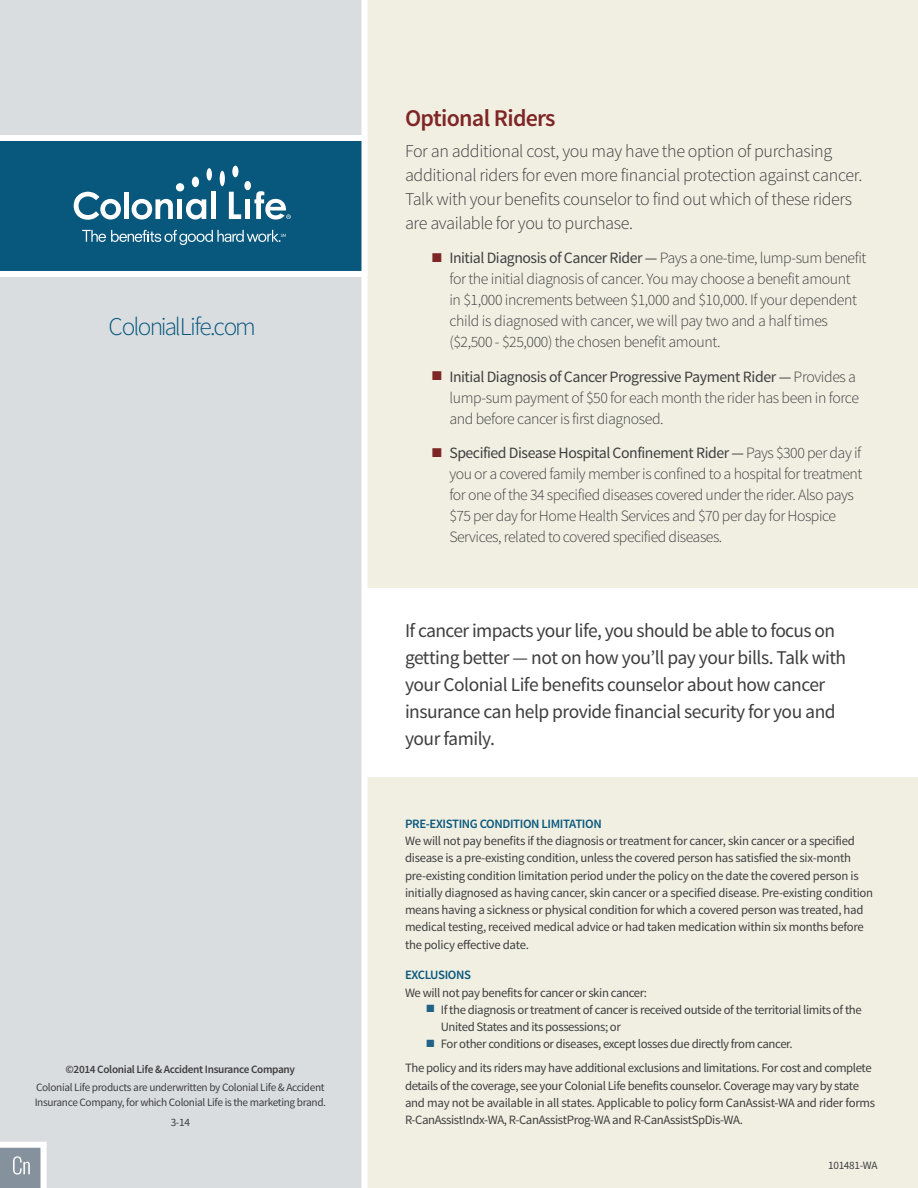
<style>
.page{position:relative;width:918px;height:1188px;background:#fff}
.page>*{position:absolute;margin:0;border:0;box-sizing:border-box;transform-origin:0 0}
.t1{font:300 25.5px "Source Sans Pro";letter-spacing:-.07em;color:#08587e}
.t2{font:600 24px "Source Sans Pro";letter-spacing:-.03em;color:#7e2625}
.t3{font:19.5px/27px "Source Sans Pro";letter-spacing:-.025em;color:#3e3e3f}
.t4{font:300 18px/24px "Source Sans Pro";letter-spacing:-.02em;color:#3e3e3f}
.t5{font:300 15.75px/21px "Source Sans Pro";letter-spacing:-.025em;color:#3e3e3f}
.t6{font:12.75px/17.2px "Source Sans Pro";letter-spacing:-.03em;color:#3e3e3f}
.t7{font:600 12.75px "Source Sans Pro";letter-spacing:-.03em;color:#08587e}
.t8{font:11.25px/15px "Source Sans Pro";letter-spacing:-.03em;color:#3e3e3f}
.t9{font:600 11.25px "Source Sans Pro";letter-spacing:-.03em;color:#3e3e3f}
.s1{color:#7e2625}
.s2{font-weight:400}
.s3{color:#226287}
</style>
<div class="page">
<div style="left:367px;top:0;width:551px;height:1188px;background:#f1efe2"></div>
<div style="left:368px;top:588px;width:550px;height:189px;background:#fff"></div>
<div style="left:0;top:0;width:364px;height:1188px;background:#dadde0"></div>
<div style="left:0;top:138px;width:364px;height:135px;background:#08587e"></div>
<svg style="left:74px;top:192px;width:47px;height:28px"></svg>
<div style="left:124px;top:192px;width:5px;height:27px;background:#fff"></div>
<svg style="left:132px;top:199px;width:41px;height:21px"></svg>
<div style="left:177px;top:199px;width:5px;height:20px;background:#fff"></div>
<svg style="left:186px;top:199px;width:20px;height:21px"></svg>
<div style="left:211px;top:192px;width:5px;height:27px;background:#fff"></div>
<svg style="left:229px;top:192px;width:12px;height:27px"></svg>
<div style="left:244px;top:181px;width:7px;height:9px;background:#fff;border-radius:50%"></div>
<div style="left:220px;top:171px;width:5px;height:15px;background:#fff;border-radius:50%"></div>
<div style="left:176px;top:183px;width:8px;height:8px;background:#fff;border-radius:50%"></div>
<div style="left:192px;top:177px;width:7px;height:10px;background:#fff;border-radius:50%"></div>
<div style="left:232px;top:166px;width:6px;height:11px;background:#fff;border-radius:50%"></div>
<div style="left:207px;top:168px;width:5px;height:13px;background:#fff;border-radius:50%"></div>
<div style="left:245px;top:199px;width:5px;height:20px;background:#fff"></div>
<svg style="left:254px;top:191px;width:37px;height:29px"></svg>
<svg style="left:82px;top:230px;width:204px;height:15px"></svg>
<div style="left:0;top:135px;width:364px;height:6px;background:#fff"></div>
<div style="left:0;top:271px;width:364px;height:6px;background:#fff"></div>
<div style="left:0;top:1148px;width:40px;height:40px;background:#85929d"></div>
<div style="left:0;top:1142px;width:46px;height:6px;background:#fff"></div>
<div style="left:40px;top:1144px;width:6px;height:44px;background:#fff"></div>
<div style="left:362px;top:0;width:6px;height:1188px;background:#fff"></div>
<svg style="left:13px;top:1156px;width:17px;height:19px"></svg>
<h1 class="t1" style="left:109px;top:311px;width:149px">ColonialLife.com</h1>
<p class="t9" style="left:66px;top:1062px;width:231px">©2014 Colonial Life &amp; Accident Insurance Company</p>
<p class="t8" style="left:35px;top:1080px;width:293px">Colonial Life products are underwritten by Colonial Life &amp; Accident<br>Insurance Company, for which Colonial Life is the marketing brand.</p>
<p class="t8" style="left:171px;top:1115px;width:21px">3-14</p>
<h2 class="t2" style="left:405px;top:103px;width:152px">Optional Riders</h2>
<h3 class="t4" style="left:405px;top:139px;width:459px">For an additional cost, you may have the option of purchasing additional riders for even more financial protection against cancer.<br>Talk with your benefits counselor to find out which of these riders are available for you to purchase.</h3>
<p class="t5" style="left:449px;top:248px;width:419px;text-indent:-17px"><span class="s1">■</span> <span class="s2">Initial Diagnosis of Cancer Rider —</span> Pays a one-time, lump-sum benefit for the initial diagnosis of cancer. You may choose a benefit amount<br>in $1,000 increments between $1,000 and $10,000. If your dependent child is diagnosed with cancer, we will pay two and a half times ($2,500 - $25,000) the chosen benefit amount.</p>
<p class="t5" style="left:449px;top:366px;width:411px;text-indent:-17px"><span class="s1">■</span> <span class="s2">Initial Diagnosis of Cancer Progressive Payment Rider —</span> Provides a lump-sum payment of $50 for each month the rider has been in force and before cancer is first diagnosed.</p>
<p class="t5" style="left:449px;top:443px;width:415px;text-indent:-17px"><span class="s1">■</span> <span class="s2">Specified Disease Hospital Confinement Rider —</span> Pays $300 per day if you or a covered family member is confined to a hospital for treatment for one of the 34 specified diseases covered under the rider. Also pays $75 per day for Home Health Services and $70 per day for Hospice Services, related to covered specified diseases.</p>
<p class="t3" style="left:405px;top:617px;width:443px">If cancer impacts your life, you should be able to focus on getting better — not on how you’ll pay your bills. Talk with your Colonial Life benefits counselor about how cancer insurance can help provide financial security for you and your family.</p>
<p class="t7" style="left:405px;top:815px;width:198px">PRE-EXISTING CONDITION LIMITATION</p>
<p class="t6" style="left:405px;top:832px;width:470px">We will not pay benefits if the diagnosis or treatment for cancer, skin cancer or a specified disease is a pre-existing condition, unless the covered person has satisfied the six-month pre-existing condition limitation period under the policy on the date the covered person is initially diagnosed as having cancer, skin cancer or a specified disease. Pre-existing condition means having a sickness or physical condition for which a covered person was treated, had medical testing, received medical advice or had taken medication within six months before the policy effective date.</p>
<p class="t7" style="left:405px;top:967px;width:68px">EXCLUSIONS</p>
<p class="t6" style="left:405px;top:984px;width:244px">We will not pay benefits for cancer or skin cancer:</p>
<p class="t6" style="left:441px;top:1001px;width:423px;text-indent:-14px"><span class="s3">■</span> If the diagnosis or treatment of cancer is received outside of the territorial limits of the<br>United States and its possessions; or</p>
<p class="t6" style="left:405px;top:1032px;width:468px;line-height:24px;text-indent:22px"><span class="s3">■</span> For other conditions or diseases, except losses due directly from cancer.<br>The policy and its riders may have additional exclusions and limitations. For cost and complete</p>
<p class="t6" style="left:405px;top:1077px;width:472px">details of the coverage, see your Colonial Life benefits counselor. Coverage may vary by state and may not be available in all states. Applicable to policy form CanAssist-WA and rider forms<br>R-CanAssistIndx-WA, R-CanAssistProg-WA and R-CanAssistSpDis-WA.</p>
<p class="t8" style="left:828px;top:1158px;width:51px">101481-WA</p>
</div>
